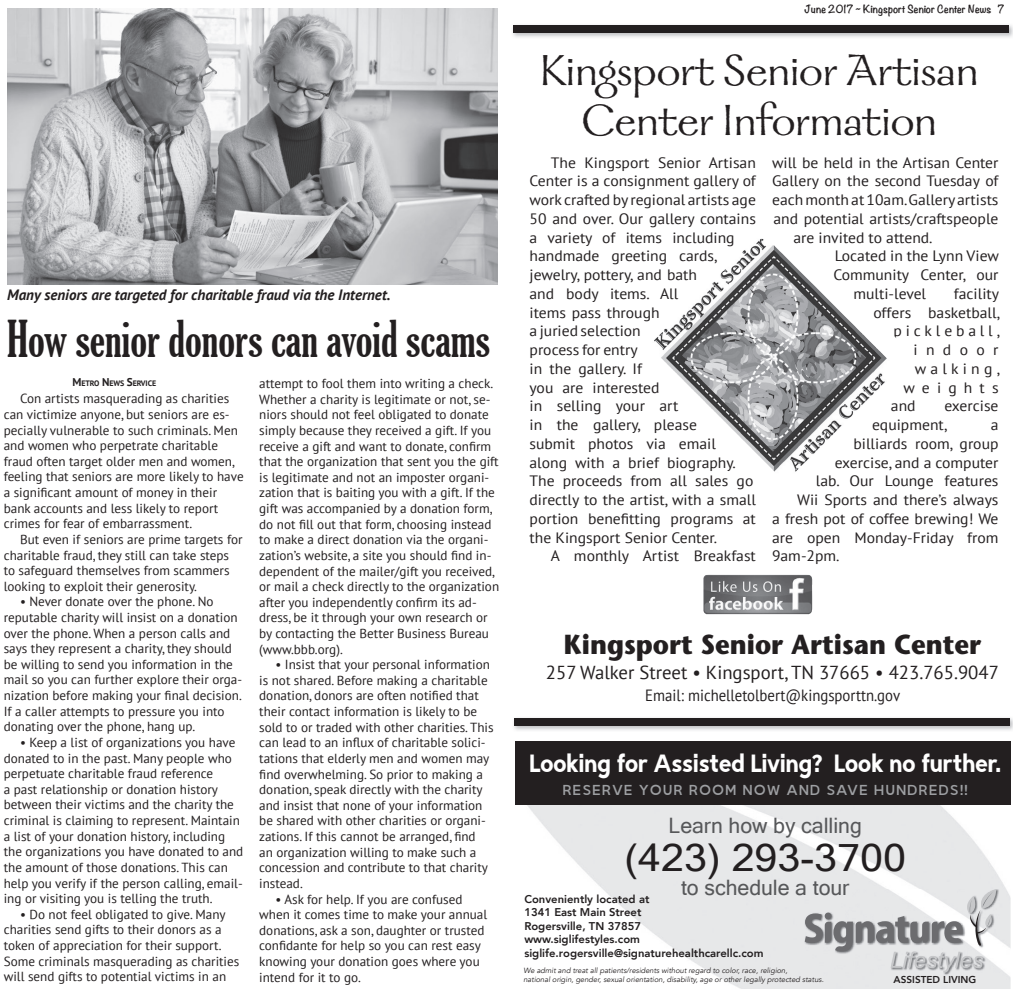
<style>
.page{position:relative;width:1013px;height:990px;background:#fff}
.page>*{position:absolute;margin:0;border:0;box-sizing:border-box;transform-origin:0 0}
.t1{font:49px/50px "Galahad Os F";color:#231f20;text-align:center}
.t2{font:extra-condensed 48.75px "Gloucester";color:#231f20}
.t3{font:37.5px "Microsoft Sans Serif";color:#231f20;scale:1.1 1}
.t4{font:700 27.5px "Stone Sans";color:#231f20;scale:.93 1}
.t5{font:700 23.75px "Triomphe";color:#fff;scale:.9 1}
.t6{font:21.25px "Microsoft Sans Serif";color:#57585a}
.t7{font:18.75px "PT Sans";color:#231f20}
.t8{font:16.25px "PT Sans";color:#231f20;scale:.91 1}
.t9{font:15px/18.8px "PT Sans";color:#231f20;scale:1.04 1}
.t10{font:italic 700 15px "PT Sans";color:#231f20}
.t11{font:15px "PT Sans";letter-spacing:.245em;color:#231f20;scale:1.04 1}
.t12{font:15px "PT Sans";letter-spacing:.27em;color:#231f20;scale:1.04 1}
.t13{font:15px "PT Sans";letter-spacing:.46em;color:#231f20;scale:1.04 1}
.t14{font:13.75px "Triomphe";letter-spacing:.11em;color:#9d9fa2}
.t15{font:13.12px/15.6px "PT Sans";color:#231f20}
.t16{font:800 11.25px/13.5px "Avenir";color:#231f20}
.t17{font:700 10px "Noteworthy";color:#231f20}
.t18{font:800 10px "Avenir";color:#231f20}
.t19{font:700 7.88px "PT Sans";letter-spacing:-.015em;color:#231f20}
.t20{font:italic 7.5px/9px "Avenir";color:#231f20}
.s1{font-size:11.25px}
</style>
<div class="page">
<svg style="left:771px;top:245px;width:116px;height:227px"></svg>
<img style="left:513px;top:25px;width:499px;height:12px">
<div style="left:513px;top:26px;width:495px;height:7px;background:#231f20"></div>
<img style="left:703px;top:575px;width:109px;height:39px">
<img style="left:805px;top:889px;width:194px;height:86px">
<svg style="left:804px;top:889px;width:192px;height:84px;background:#cccdcf"></svg>
<div style="left:515px;top:742px;width:495px;height:63px;background:#231f20"></div>
<img style="left:514px;top:718px;width:498px;height:12px">
<div style="left:514px;top:719px;width:495px;height:7px;background:#231f20"></div>
<img style="left:654px;top:246px;width:101px;height:152px">
<img style="left:7px;top:9px;width:490px;height:275px">
<p class="t10" style="left:7px;top:285px;width:385px">Many seniors are targeted for charitable fraud via the Internet.</p>
<h2 class="t2" style="left:7px;top:311px;width:484px">How senior donors can avoid scams</h2>
<p class="t15" style="left:4px;top:391px;width:241px;text-indent:16px">Con artists masquerading as charities can victimize anyone, but seniors are es&shy;pecially vulnerable to such criminals. Men and women who perpetrate charitable fraud often target older men and women, feeling that seniors are more likely to have a significant amount of money in their bank accounts and less likely to report crimes for fear of embarrassment.</p>
<p class="t15" style="left:4px;top:531px;width:240px;text-indent:16px">But even if seniors are prime targets for charitable fraud, they still can take steps to safeguard themselves from scammers looking to exploit their generosity.</p>
<p class="t15" style="left:4px;top:594px;width:240px;text-indent:16px">• Never donate over the phone. No reputable charity will insist on a donation over the phone. When a person calls and says they represent a charity, they should be willing to send you information in the mail so you can further explore their orga&shy;nization before making your final decision.<br>If a caller attempts to pressure you into donating over the phone, hang up.</p>
<p class="t15" style="left:4px;top:734px;width:241px;text-indent:16px">• Keep a list of organizations you have donated to in the past. Many people who perpetuate charitable fraud reference<br>a past relationship or donation history between their victims and the charity the criminal is claiming to represent. Maintain a list of your donation history, including the organizations you have donated to and the amount of those donations. This can help you verify if the person calling, email&shy;ing or visiting you is telling the truth.</p>
<p class="t15" style="left:4px;top:906px;width:237px;text-indent:16px">• Do not feel obligated to give. Many charities send gifts to their donors as a token of appreciation for their support.<br>Some criminals masquerading as charities will send gifts to potential victims in an</p>
<p class="t19" style="left:73px;top:378px;width:85px"><span class="s1">M</span>ETRO <span class="s1">N</span>EWS <span class="s1">S</span>ERVICE</p>
<p class="t15" style="left:259px;top:375px;width:241px">attempt to fool them into writing a check.<br>Whether a charity is legitimate or not, se&shy;niors should not feel obligated to donate simply because they received a gift. If you receive a gift and want to donate, confirm that the organization that sent you the gift is legitimate and not an imposter organi&shy;zation that is baiting you with a gift. If the gift was accompanied by a donation form, do not fill out that form, choosing instead to make a direct donation via the organi&shy;zation’s website, a site you should find in&shy;dependent of the mailer/gift you received, or mail a check directly to the organization after you independently confirm its ad&shy;dress, be it through your own research or by contacting the Better Business Bureau (www.bbb.org).</p>
<p class="t15" style="left:259px;top:657px;width:236px;text-indent:16px">• Insist that your personal information is not shared. Before making a charitable donation, donors are often notified that their contact information is likely to be sold to or traded with other charities. This can lead to an influx of charitable solici&shy;tations that elderly men and women may find overwhelming. So prior to making a donation, speak directly with the charity and insist that none of your information be shared with other charities or organi&shy;zations. If this cannot be arranged, find<br>an organization willing to make such a concession and contribute to that charity instead.</p>
<p class="t15" style="left:259px;top:891px;width:229px;text-indent:16px">• Ask for help. If you are confused when it comes time to make your annual donations, ask a son, daughter or trusted confidante for help so you can rest easy knowing your donation goes where you intend for it to go.</p>
<p class="t17" style="left:804px;top:0;width:202px">June 2017 ~ Kingsport Senior Center News 7</p>
<h1 class="t1" style="left:539px;top:47px;width:440px">Kingsport Senior Artisan<br>Center Information</h1>
<p class="t9" style="left:529px;top:153px;width:219px;text-indent:21px">The Kingsport Senior Artisan<br>Center is a consignment gallery of work crafted by regional artists age<br>50 and over. Our gallery contains a variety of items including handmade greeting cards, jewelry, pottery, and bath<br>and body items. All<br>items pass through<br>a juried selection<br>process for entry<br>in the gallery. If<br>you are interested<br>in selling your art<br>in the gallery, please<br>submit photos via email along with a brief biography.<br>The proceeds from all sales go directly to the artist, with a small portion benefitting programs at the Kingsport Senior Center.</p>
<p class="t9" style="left:551px;top:546px;width:199px">A monthly Artist Breakfast</p>
<p class="t9" style="left:772px;top:153px;width:219px">will be held in the Artisan Center</p>
<p class="t9" style="left:772px;top:171px;width:219px">Gallery on the second Tuesday of</p>
<p class="t9" style="left:772px;top:190px;width:219px">each month at 10am. Gallery artists</p>
<p class="t9" style="left:773px;top:209px;width:218px">and potential artists/craftspeople</p>
<p class="t9" style="left:793px;top:228px;width:135px">are invited to attend.</p>
<p class="t9" style="left:834px;top:246px;width:159px">Located in the Lynn View</p>
<p class="t9" style="left:833px;top:265px;width:160px">Community Center, our</p>
<p class="t9" style="left:853px;top:284px;width:71px">multi-level</p>
<p class="t9" style="left:953px;top:284px;width:45px">facility</p>
<p class="t9" style="left:873px;top:303px;width:123px">offers basketball,</p>
<p class="t11" style="left:893px;top:321px;width:104px">pickleball,</p>
<p class="t9" style="left:913px;top:340px;width:83px">indoor</p>
<p class="t12" style="left:914px;top:359px;width:83px">walking,</p>
<p class="t13" style="left:903px;top:378px;width:93px">weights</p>
<p class="t9" style="left:891px;top:396px;width:25px">and</p>
<p class="t9" style="left:872px;top:396px;width:123px;text-indent:72px">exercise equipment,</p>
<p class="t9" style="left:990px;top:415px;width:9px">a</p>
<p class="t9" style="left:853px;top:434px;width:141px">billiards room, group</p>
<p class="t9" style="left:834px;top:453px;width:159px">exercise, and a computer</p>
<p class="t9" style="left:816px;top:471px;width:177px">lab. Our Lounge features</p>
<p class="t9" style="left:797px;top:490px;width:195px">Wii Sports and there’s always</p>
<p class="t9" style="left:772px;top:509px;width:219px">a fresh pot of coffee brewing! We</p>
<p class="t9" style="left:772px;top:528px;width:219px">are open Monday-Friday from</p>
<p class="t9" style="left:772px;top:546px;width:66px">9am-2pm.</p>
<h3 class="t4" style="left:564px;top:628px;width:450px">Kingsport Senior Artisan Center</h3>
<h3 class="t7" style="left:546px;top:660px;width:454px">257 Walker Street • Kingsport, TN 37665 • 423.765.9047</h3>
<p class="t8" style="left:645px;top:685px;width:281px">Email: michelletolbert@kingsporttn.gov</p>
<h3 class="t5" style="left:529px;top:742px;width:525px">Looking for Assisted Living? Look no further.</h3>
<p class="t14" style="left:562px;top:777px;width:406px">RESERVE YOUR ROOM NOW AND SAVE HUNDREDS!!</p>
<h3 class="t6" style="left:668px;top:813px;width:195px">Learn how by calling</h3>
<h3 class="t3" style="left:624px;top:837px;width:257px">(423) 293-3700</h3>
<h3 class="t6" style="left:681px;top:876px;width:170px">to schedule a tour</h3>
<p class="t16" style="left:524px;top:892px;width:241px">Conveniently located at<br>1341 East Main Street<br>Rogersville, TN 37857<br>www.siglifestyles.com siglife.rogersville@signaturehealthcarellc.com</p>
<p class="t18" style="left:893px;top:971px;width:84px">ASSISTED LIVING</p>
<p class="t20" style="left:523px;top:966px;width:302px">We admit and treat all patients/residents without regard to color, race, religion,<br>national origin, gender, sexual orientation, disability, age or other legally protected status.</p>
</div>
